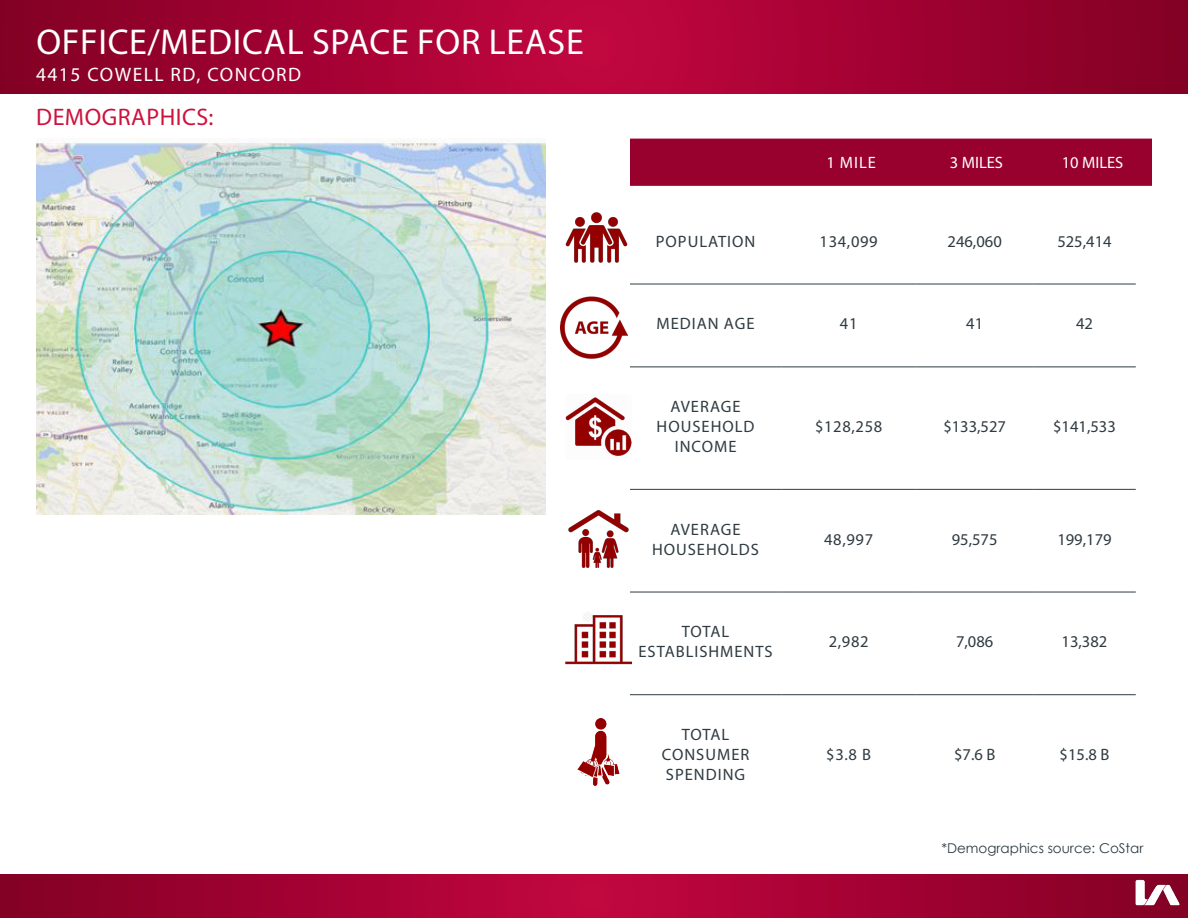
<style>
.page{position:relative;width:1188px;height:918px;background:#fff}
.page>*{position:absolute;margin:0;border:0;box-sizing:border-box;transform-origin:0 0}
.t1{font:36px "Myriad Pro";letter-spacing:.02em;color:#fff}
.Property_Name{font:24px "Myriad Pro";letter-spacing:.02em;color:#cd123d}
.t2{font:19.5px "Myriad Pro";letter-spacing:.075em;color:#fff}
.t3{font:16.5px/19.8px "Myriad Pro";letter-spacing:.06em;color:#2f3b41;text-align:center}
.t4{font:16.5px "Myriad Pro";color:#fff}
.Default{font:13.5px "Century Gothic";color:#2f3b41}
</style>
<div class="page">
<hr style="left:630px;top:284px;width:151px;height:1px;background:#2f3b41">
<hr style="left:781px;top:284px;width:135px;height:1px;background:#2f3b41">
<hr style="left:916px;top:284px;width:117px;height:1px;background:#2f3b41">
<hr style="left:1033px;top:284px;width:103px;height:1px;background:#2f3b41">
<hr style="left:630px;top:367px;width:151px;height:1px;background:#2f3b41">
<hr style="left:781px;top:367px;width:135px;height:1px;background:#2f3b41">
<hr style="left:916px;top:367px;width:117px;height:1px;background:#2f3b41">
<hr style="left:1033px;top:367px;width:103px;height:1px;background:#2f3b41">
<hr style="left:630px;top:489px;width:151px;height:1px;background:#2f3b41">
<hr style="left:781px;top:489px;width:135px;height:1px;background:#2f3b41">
<hr style="left:916px;top:489px;width:117px;height:1px;background:#2f3b41">
<hr style="left:1033px;top:489px;width:103px;height:1px;background:#2f3b41">
<hr style="left:630px;top:592px;width:151px;height:1px;background:#2f3b41">
<hr style="left:781px;top:592px;width:135px;height:1px;background:#2f3b41">
<hr style="left:916px;top:592px;width:117px;height:1px;background:#2f3b41">
<hr style="left:1033px;top:592px;width:103px;height:1px;background:#2f3b41">
<hr style="left:630px;top:694px;width:151px;height:1px;background:#2f3b41">
<hr style="left:781px;top:694px;width:135px;height:1px;background:#2f3b41">
<hr style="left:916px;top:694px;width:117px;height:1px;background:#2f3b41">
<hr style="left:1033px;top:694px;width:103px;height:1px;background:#2f3b41">
<div style="left:630px;top:139px;width:522px;height:47px;background:#98012d"></div>
<img style="left:561px;top:296px;width:66px;height:63px">
<img style="left:565px;top:397px;width:67px;height:59px">
<img style="left:565px;top:212px;width:63px;height:51px">
<img style="left:568px;top:510px;width:61px;height:58px">
<img style="left:566px;top:612px;width:65px;height:53px">
<img style="left:577px;top:719px;width:43px;height:66px">
<img style="left:36px;top:139px;width:509px;height:376px">
<svg style="left:0;top:875px;width:1188px;height:43px;background:#a30232"></svg>
<svg style="left:0;top:0;width:1188px;height:94px;background:#a20232"></svg>
<img style="left:1130px;top:874px;width:56px;height:44px">
<h1 class="t1" style="left:36px;top:20px;width:549px">OFFICE/MEDICAL SPACE FOR LEASE</h1>
<p class="t2" style="left:36px;top:62px;width:267px">4415 COWELL RD, CONCORD</p>
<p class="Property_Name" style="left:36px;top:103px;width:179px">DEMOGRAPHICS:</p>
<p class="t4" style="left:827px;top:153px;width:51px">1 MILE</p>
<p class="t4" style="left:950px;top:153px;width:55px">3 MILES</p>
<p class="t4" style="left:1062px;top:153px;width:63px">10 MILES</p>
<p class="t3" style="left:656px;top:231px;width:101px">POPULATION</p>
<p class="t3" style="left:820px;top:231px;width:60px">134,099</p>
<p class="t3" style="left:948px;top:231px;width:56px">246,060</p>
<p class="t3" style="left:1057px;top:231px;width:56px">525,414</p>
<p class="t3" style="left:657px;top:314px;width:99px">MEDIAN AGE</p>
<p class="t3" style="left:840px;top:314px;width:19px">41</p>
<p class="t3" style="left:966px;top:314px;width:18px">41</p>
<p class="t3" style="left:1076px;top:314px;width:18px">42</p>
<p class="t3" style="left:657px;top:397px;width:99px">AVERAGE<br>HOUSEHOLD<br>INCOME</p>
<p class="t3" style="left:815px;top:416px;width:69px">$128,258</p>
<p class="t3" style="left:943px;top:416px;width:64px">$133,527</p>
<p class="t3" style="left:1053px;top:416px;width:64px">$141,533</p>
<p class="t3" style="left:652px;top:519px;width:109px">AVERAGE<br>HOUSEHOLDS</p>
<p class="t3" style="left:824px;top:529px;width:51px">48,997</p>
<p class="t3" style="left:952px;top:529px;width:47px">95,575</p>
<p class="t3" style="left:1057px;top:529px;width:56px">199,179</p>
<p class="t3" style="left:638px;top:622px;width:136px">TOTAL<br>ESTABLISHMENTS</p>
<p class="t3" style="left:829px;top:632px;width:41px">2,982</p>
<p class="t3" style="left:956px;top:632px;width:39px">7,086</p>
<p class="t3" style="left:1062px;top:632px;width:47px">13,382</p>
<p class="t3" style="left:662px;top:724px;width:89px">TOTAL<br>CONSUMER<br>SPENDING</p>
<p class="t3" style="left:826px;top:744px;width:46px">$3.8 B</p>
<p class="t3" style="left:954px;top:744px;width:43px">$7.6 B</p>
<p class="t3" style="left:1060px;top:744px;width:51px">$15.8 B</p>
<p class="Default" style="left:941px;top:839px;width:204px">*Demographics source: CoStar</p>
</div>
